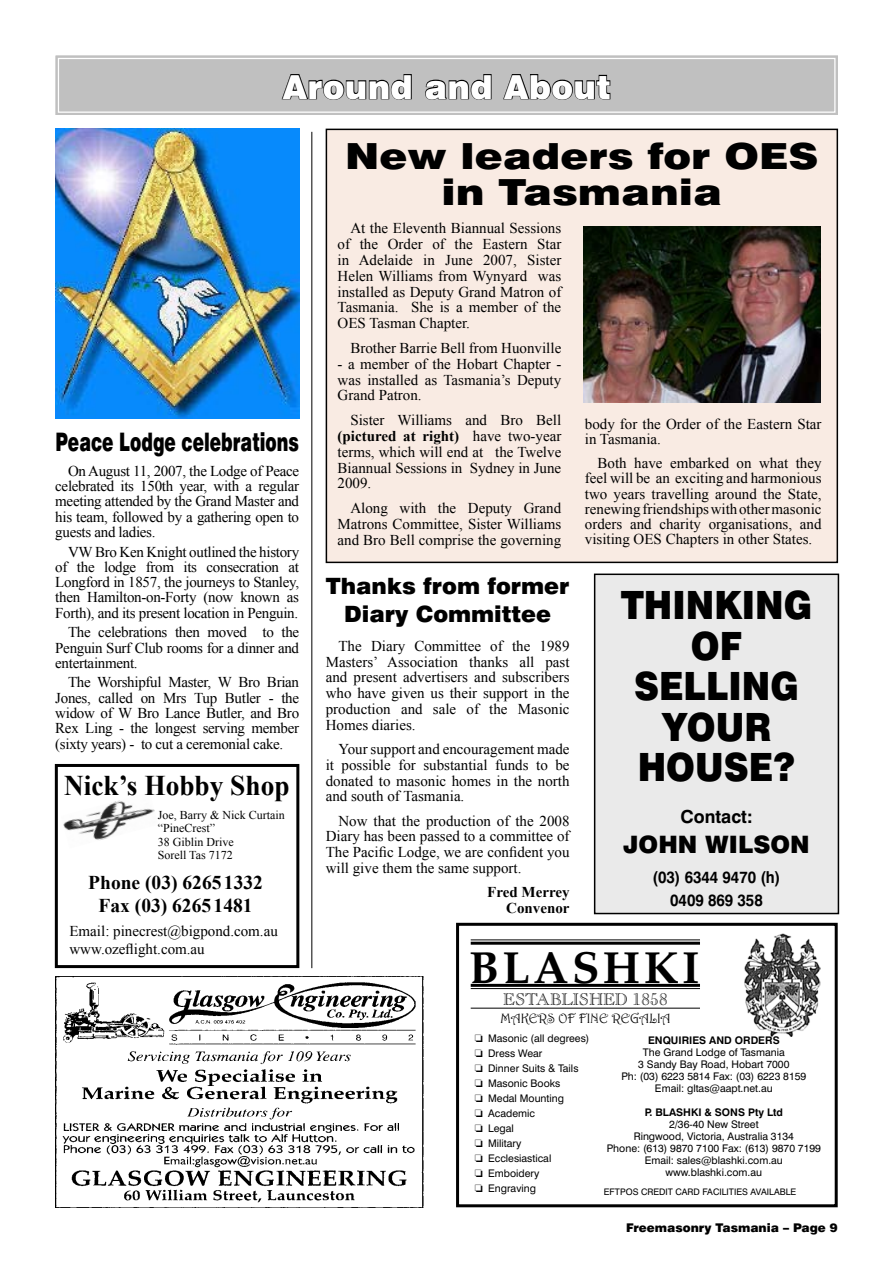
<style>
.page{position:relative;width:893px;height:1263px;background:#fff}
.page>*{position:absolute;margin:0;border:0;box-sizing:border-box;transform-origin:0 0}
.t1{font:700 45px "Palatino";letter-spacing:.075em;color:#000}
.t2{font:900 39px/40.5px "Swiss 721 BT";color:#000;text-align:center;scale:.9 1}
.t3{font:900 36px/36px "Swiss 721 BT";color:#000;text-align:center;scale:1.17 1}
.t4{font:900 33px "Swiss 721 BT";letter-spacing:.01em;color:#fff}
.t5{font:700 28.5px "Times New Roman";color:#000;scale:.96 1}
.t6{font:900 25.5px "Swiss 721 BT";color:#000;scale:.67 1}
.t7{font:900 24px "Swiss 721 BT";color:#000}
.t8{font:900 22.5px/28.5px "Swiss 721 BT";color:#000;text-align:center}
.t9{font:700 19.5px/22.5px "Times New Roman";color:#000;text-align:center}
.t10{font:700 18px "Swiss 721 BT";color:#000}
.t11{font:700 16.5px/22.4px "Swiss 721 BT";color:#000;text-align:center;scale:.9 1}
.t12{font:16.5px "Caslon Openface BT";color:#000}
.t13{font:15px/15.3px "Times New Roman";color:#000;text-align:justify}
.t14{font:700 15px/15.8px "Times New Roman";color:#000;text-align:right}
.t15{font:13.5px "Harrington";color:#000}
.t16{font:12px/13.5px "Times New Roman";color:#000}
.t17{font:900 12px "Swiss 721 BT";color:#000}
.t18{font:10.5px/15px "Swiss 721 BT";color:#000;text-align:center}
.t19{font:700 10.5px "Swiss 721 BT";color:#000}
.t20{font:9px "Swiss 721 BT";color:#000}
.s1{font-weight:700}
</style>
<div class="page">
<div style="left:326px;top:129px;width:511px;height:433px;background:#f9ebe3"></div>
<div style="left:326px;top:129px;width:512px;height:434px;border:2px solid #000"></div>
<svg style="left:55px;top:55px;width:783px;height:60px;background:#b8b8b8"></svg>
<div style="left:58px;top:58px;width:777px;height:55px;border:1px solid #fff"></div>
<img style="left:55px;top:129px;width:244px;height:289px">
<img style="left:583px;top:227px;width:237px;height:175px">
<img style="left:63px;top:800px;width:92px;height:40px">
<div style="left:55px;top:764px;width:244px;height:204px;border:3px solid #000"></div>
<img style="left:745px;top:933px;width:75px;height:103px">
<div style="left:456px;top:923px;width:382px;height:284px;border:3px solid #000"></div>
<hr style="left:471px;top:939px;width:229px;height:1px;background:#000">
<hr style="left:471px;top:942px;width:229px;height:3px;background:#000">
<hr style="left:471px;top:988px;width:229px;height:1px;background:#000">
<hr style="left:471px;top:984px;width:229px;height:3px;background:#000">
<hr style="left:471px;top:1008px;width:229px;height:1px;background:#000">
<img style="left:55px;top:976px;width:368px;height:232px">
<div style="left:595px;top:574px;width:243px;height:339px;background:#eaeaea"></div>
<div style="left:594px;top:573px;width:245px;height:341px;border:2px solid #000"></div>
<hr style="left:312px;top:132px;width:1px;height:836px;background:#000">
<h3 class="t4" style="left:283px;top:67px;width:329px">Around and About</h3>
<h3 class="t6" style="left:56px;top:426px;width:365px">Peace Lodge celebrations</h3>
<p class="t13" style="left:55px;top:463px;width:245px;text-indent:13px">On August 11, 2007, the Lodge of Peace celebrated its 150th year, with a regular meeting attended by the Grand Master and his team, followed by a gathering open to guests and ladies.</p>
<p class="t13" style="left:55px;top:544px;width:245px;text-indent:13px">VW Bro Ken Knight outlined the history of the lodge from its consecration at Longford in 1857, the journeys to Stanley, then Hamilton-on-Forty (now known as Forth), and its present location in Penguin.</p>
<p class="t13" style="left:55px;top:624px;width:245px;text-indent:13px">The celebrations then moved to the Penguin Surf Club rooms for a dinner and entertainment.</p>
<p class="t13" style="left:55px;top:674px;width:245px;text-indent:13px">The Worshipful Master, W Bro Brian Jones, called on Mrs Tup Butler - the widow of W Bro Lance Butler, and Bro Rex Ling - the longest serving member (sixty years) - to cut a ceremonial cake.</p>
<h3 class="t5" style="left:64px;top:766px;width:236px">Nick’s Hobby Shop</h3>
<p class="t16" style="left:158px;top:808px;width:128px">Joe, Barry &amp; Nick Curtain “PineCrest”<br>38 Giblin Drive<br>Sorell Tas 7172</p>
<h3 class="t9" style="left:88px;top:871px;width:176px">Phone (03) 6265 1332<br>Fax (03) 62651481</h3>
<p class="t13" style="left:69px;top:922px;width:210px;line-height:18px">Email: pinecrest@bigpond.com.au www.ozeflight.com.au</p>
<h3 class="t3" style="left:345px;top:138px;width:406px">New leaders for OES in Tasmania</h3>
<p class="t13" style="left:338px;top:220px;width:225px;line-height:15.9px;text-indent:13px">At the Eleventh Biannual Sessions of the Order of the Eastern Star in Adelaide in June 2007, Sister Helen Williams from Wynyard was installed as Deputy Grand Matron of Tasmania. She is a member of the OES Tasman Chapter.</p>
<p class="t13" style="left:350px;top:340px;width:212px">Brother Barrie Bell from Huonville</p>
<p class="t13" style="left:338px;top:355px;width:225px;line-height:15.9px">- a member of the Hobart Chapter - was installed as Tasmania’s Deputy Grand Patron.</p>
<p class="t13" style="left:338px;top:412px;width:225px;line-height:15.9px;text-indent:13px">Sister Williams and Bro Bell <span class="s1">(pictured at right)</span> have two-year terms, which will end at the Twelve Biannual Sessions in Sydney in June 2009.</p>
<p class="t13" style="left:338px;top:500px;width:225px;line-height:15.9px;text-indent:13px">Along with the Deputy Grand Matrons Committee, Sister Williams and Bro Bell comprise the governing</p>
<h3 class="t8" style="left:326px;top:571px;width:245px">Thanks from former<br>Diary Committee</h3>
<p class="t13" style="left:326px;top:638px;width:245px;line-height:15.8px;text-indent:13px">The Diary Committee of the 1989<br>Masters’ Association thanks all past and present advertisers and subscribers who have given us their support in the production and sale of the Masonic Homes diaries.</p>
<p class="t13" style="left:326px;top:741px;width:245px;line-height:15.8px;text-indent:13px">Your support and encouragement made it possible for substantial funds to be donated to masonic homes in the north and south of Tasmania.</p>
<p class="t13" style="left:326px;top:812px;width:245px;line-height:15.8px;text-indent:13px">Now that the production of the 2008<br>Diary has been passed to a committee of The Pacific Lodge, we are confident you will give them the same support.</p>
<p class="t14" style="left:487px;top:884px;width:84px">Fred Merrey<br>Convenor</p>
<p class="t13" style="left:585px;top:416px;width:238px">body for the Order of the Eastern Star in Tasmania.</p>
<p class="t13" style="left:585px;top:455px;width:238px;text-indent:13px">Both have embarked on what they feel will be an exciting and harmonious two years travelling around the State, renewing friendships with other masonic orders and charity organisations, and visiting OES Chapters in other States.</p>
<h2 class="t2" style="left:621px;top:585px;width:214px">THINKING<br>OF<br>SELLING<br>YOUR<br>HOUSE?</h2>
<p class="t10" style="left:680px;top:806px;width:74px">Contact:</p>
<h3 class="t7" style="left:623px;top:829px;width:188px">JOHN WILSON</h3>
<p class="t11" style="left:653px;top:866px;width:143px">(03) 6344 9470 (h)<br>0409 869 358</p>
<h1 class="t1" style="left:469px;top:941px;width:232px">BLASHKI</h1>
<p class="t12" style="left:503px;top:989px;width:166px">ESTABLISHED 1858</p>
<p class="t15" style="left:500px;top:1011px;width:172px">MAKERS OF FINE REGALIA</p>
<p class="t18" style="left:475px;top:1031px;width:116px;text-align:left">❏ Masonic (all degrees) ❏ Dress Wear<br>❏ Dinner Suits &amp; Tails<br>❏ Masonic Books<br>❏ Medal Mounting<br>❏ Academic<br>❏ Legal<br>❏ Military<br>❏ Ecclesiastical<br>❏ Emboidery<br>❏ Engraving</p>
<p class="t19" style="left:648px;top:1034px;width:133px">ENQUIRIES AND ORDERS</p>
<p class="t18" style="left:621px;top:1046px;width:186px;line-height:12px">The Grand Lodge of Tasmania<br>3 Sandy Bay Road, Hobart 7000<br>Ph: (03) 6223 5814 Fax: (03) 6223 8159<br>Email: gltas@aapt.net.au</p>
<p class="t19" style="left:645px;top:1106px;width:140px">P. BLASHKI &amp; SONS Pty Ltd</p>
<p class="t18" style="left:607px;top:1118px;width:216px;line-height:12px">2/36-40 New Street<br>Ringwood, Victoria, Australia 3134<br>Phone: (613) 9870 7100 Fax: (613) 9870 7199<br>Email: sales@blashki.com.au www.blashki.com.au</p>
<p class="t20" style="left:604px;top:1186px;width:194px">EFTPOS CREDIT CARD FACILITIES AVAILABLE</p>
<p class="t17" style="left:626px;top:1220px;width:213px">Freemasonry Tasmania – Page 9</p>
</div>
